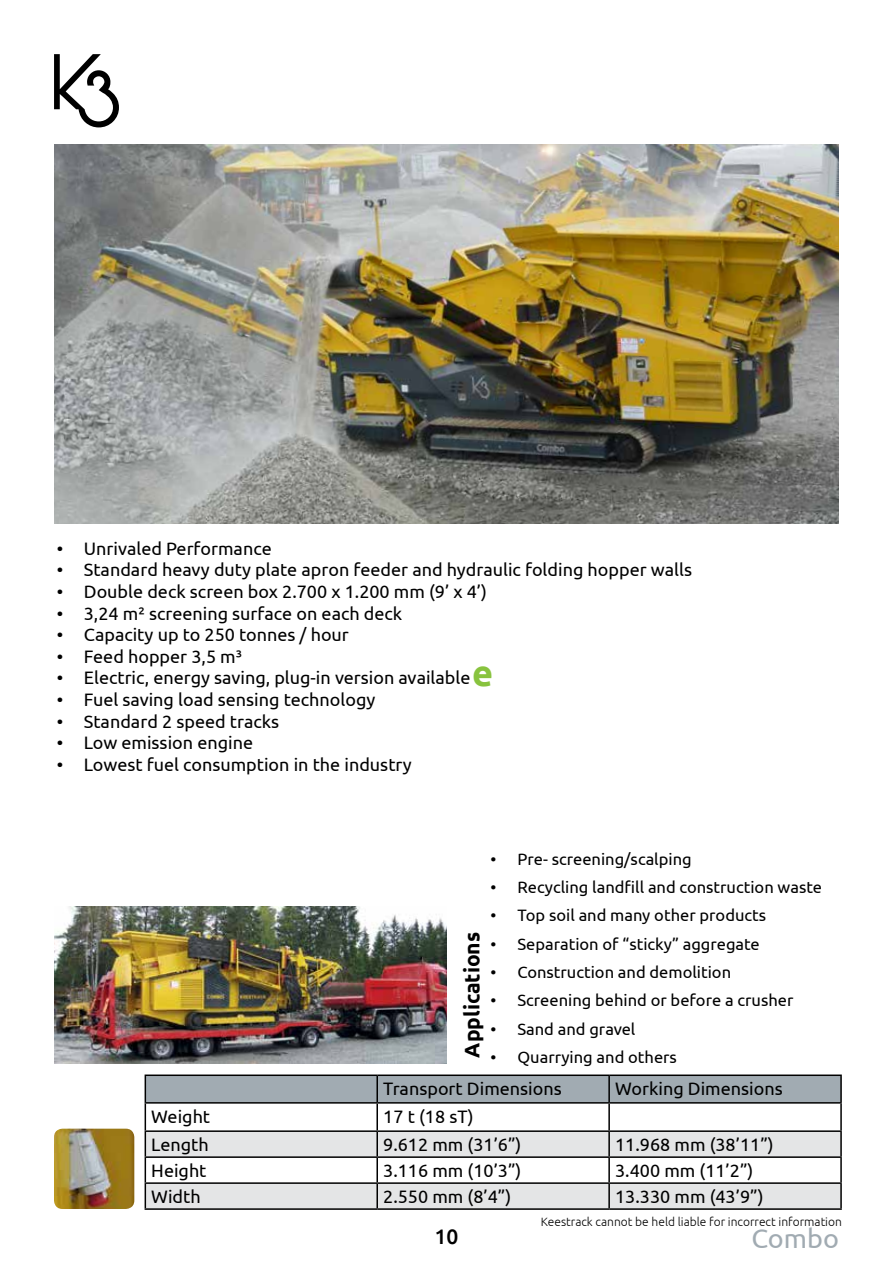
<style>
.page{position:relative;width:893px;height:1263px;background:#fff}
.page>*{position:absolute;margin:0;border:0;box-sizing:border-box;transform-origin:0 0}
.t1{font:700 36px "Ubuntu";color:#88c33e}
.t2{font:27px "Ubuntu";color:#a1abb2}
.t3{font:700 21px "Ubuntu";color:#000}
.t4{font:500 21px "Ubuntu";color:#000}
.t5{font:18px "Ubuntu";color:#000}
.t6{font:16.5px "Ubuntu";color:#000}
.t7{font:300 12px "Ubuntu";color:#000}
</style>
<div class="page">
<svg style="left:54px;top:54px;width:65px;height:73px"></svg>
<hr style="left:145px;top:1074px;width:232px;height:2px;background:#000">
<hr style="left:377px;top:1074px;width:232px;height:2px;background:#000">
<hr style="left:609px;top:1074px;width:233px;height:2px;background:#000">
<hr style="left:840px;top:1076px;width:2px;height:26px;background:#000">
<hr style="left:609px;top:1102px;width:233px;height:1px;background:#000">
<hr style="left:840px;top:1103px;width:2px;height:27px;background:#000">
<hr style="left:609px;top:1130px;width:233px;height:2px;background:#000">
<hr style="left:840px;top:1132px;width:2px;height:24px;background:#000">
<hr style="left:609px;top:1156px;width:233px;height:2px;background:#000">
<hr style="left:840px;top:1158px;width:2px;height:24px;background:#000">
<svg style="left:145px;top:1075px;width:696px;height:133px"></svg>
<hr style="left:377px;top:1182px;width:232px;height:2px;background:#000">
<hr style="left:376px;top:1184px;width:2px;height:24px;background:#000">
<hr style="left:609px;top:1182px;width:233px;height:2px;background:#000">
<hr style="left:608px;top:1184px;width:2px;height:24px;background:#000">
<hr style="left:840px;top:1184px;width:2px;height:24px;background:#000">
<hr style="left:145px;top:1208px;width:232px;height:2px;background:#000">
<hr style="left:377px;top:1208px;width:232px;height:2px;background:#000">
<hr style="left:609px;top:1208px;width:233px;height:2px;background:#000">
<img style="left:54px;top:145px;width:785px;height:379px">
<img style="left:54px;top:907px;width:392px;height:156px">
<img style="left:54px;top:1129px;width:80px;height:80px">
<p class="t5" style="left:57px;top:537px;width:216px">• Unrivaled Performance</p>
<p class="t5" style="left:57px;top:559px;width:637px">• Standard heavy duty plate apron feeder and hydraulic folding hopper walls</p>
<p class="t5" style="left:57px;top:581px;width:432px">• Double deck screen box 2.700 x 1.200 mm (9’ x 4’)</p>
<p class="t5" style="left:57px;top:602px;width:347px">• 3,24 m² screening surface on each deck</p>
<p class="t5" style="left:57px;top:624px;width:294px">• Capacity up to 250 tonnes / hour</p>
<p class="t5" style="left:57px;top:645px;width:187px">• Feed hopper 3,5 m³</p>
<p class="t5" style="left:57px;top:667px;width:415px">• Electric, energy saving, plug-in version available</p>
<p class="t5" style="left:57px;top:689px;width:320px">• Fuel saving load sensing technology</p>
<p class="t5" style="left:57px;top:710px;width:224px">• Standard 2 speed tracks</p>
<p class="t5" style="left:57px;top:732px;width:198px">• Low emission engine</p>
<p class="t5" style="left:57px;top:753px;width:356px">• Lowest fuel consumption in the industry</p>
<h1 class="t1" style="left:472px;top:651px;width:23px">e</h1>
<p class="t6" style="left:490px;top:849px;width:203px">• Pre- screening/scalping</p>
<p class="t6" style="left:490px;top:877px;width:333px">• Recycling landfill and construction waste</p>
<p class="t6" style="left:490px;top:906px;width:277px">• Top soil and many other products</p>
<p class="t6" style="left:490px;top:934px;width:271px">• Separation of “sticky” aggregate</p>
<p class="t6" style="left:490px;top:962px;width:242px">• Construction and demolition</p>
<p class="t6" style="left:490px;top:990px;width:304px">• Screening behind or before a crusher</p>
<p class="t6" style="left:490px;top:1019px;width:147px">• Sand and gravel</p>
<p class="t6" style="left:490px;top:1047px;width:188px">• Quarrying and others</p>
<p class="t3" style="left:459px;top:1057px;width:127px;rotate:-90deg">Applications</p>
<p class="t5" style="left:383px;top:1078px;width:180px">Transport Dimensions</p>
<p class="t5" style="left:615px;top:1078px;width:169px">Working Dimensions</p>
<p class="t5" style="left:151px;top:1105px;width:60px">Weight</p>
<p class="t5" style="left:383px;top:1105px;width:92px">17 t (18 sT)</p>
<p class="t5" style="left:151px;top:1134px;width:59px">Length</p>
<p class="t5" style="left:383px;top:1134px;width:140px">9.612 mm (31’6”)</p>
<p class="t5" style="left:615px;top:1134px;width:160px">11.968 mm (38’11”)</p>
<p class="t5" style="left:151px;top:1160px;width:57px">Height</p>
<p class="t5" style="left:383px;top:1160px;width:140px">3.116 mm (10’3”)</p>
<p class="t5" style="left:615px;top:1160px;width:140px">3.400 mm (11’2”)</p>
<p class="t5" style="left:151px;top:1186px;width:51px">Width</p>
<p class="t5" style="left:383px;top:1186px;width:130px">2.550 mm (8’4”)</p>
<p class="t5" style="left:615px;top:1186px;width:150px">13.330 mm (43’9”)</p>
<p class="t4" style="left:435px;top:1223px;width:25px">10</p>
<p class="t7" style="left:541px;top:1214px;width:303px">Keestrack cannot be held liable for incorrect information</p>
<h2 class="t2" style="left:752px;top:1222px;width:89px">Combo</h2>
</div>
